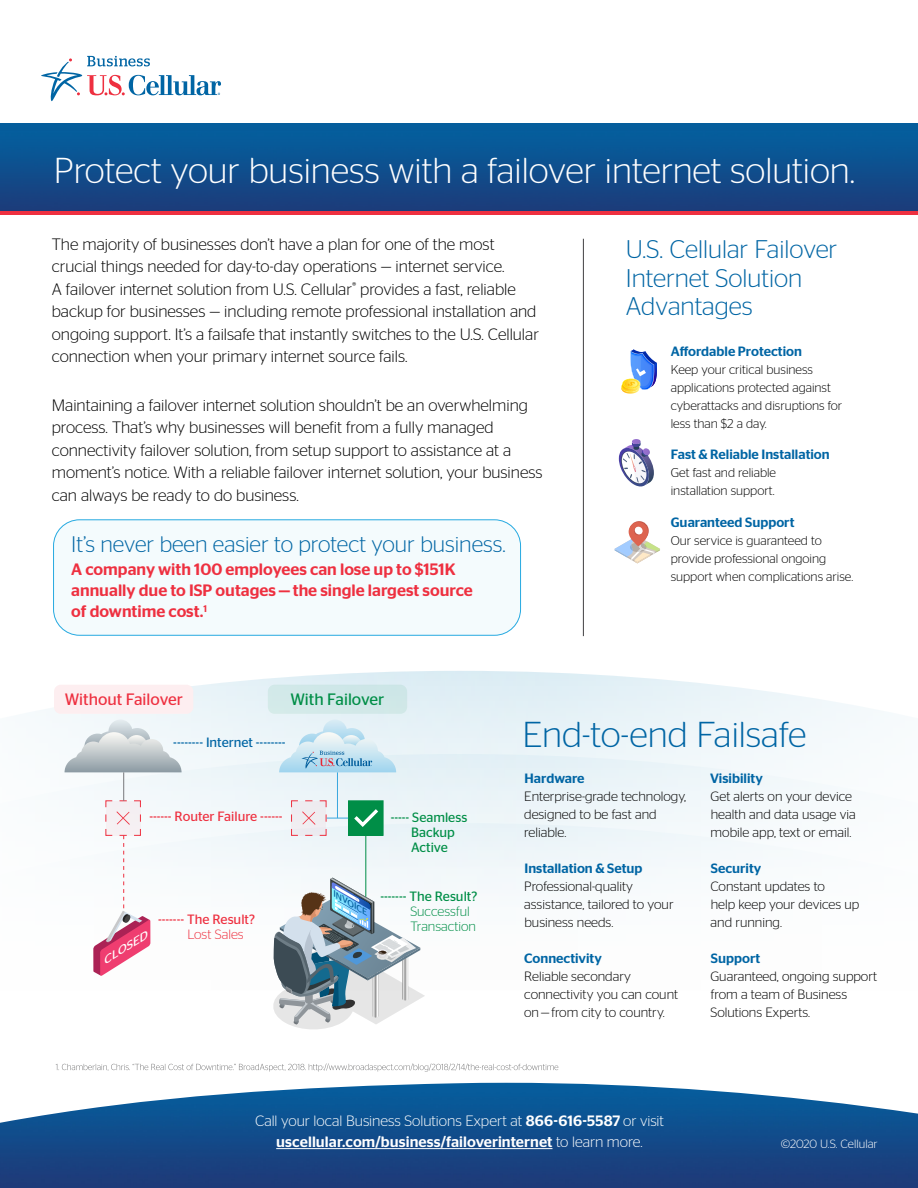
<style>
.page{position:relative;width:918px;height:1188px;background:#fff}
.page>*{position:absolute;margin:0;border:0;box-sizing:border-box;transform-origin:0 0}
.t1{font:300 36px "Stag Sans";color:#fff}
.t2{font:300 36px "Stag Sans";color:#0065a4}
.t3{font:300 25.5px/28.5px "Stag Sans";color:#0065a4}
.t4{font:300 22.5px "Stag Sans";color:#0065a4}
.t5{font:300 16.5px/22.5px "Stag Sans";color:#000}
.t6{font:500 16.5px/21px "Stag Sans";color:#ee3040}
.t7{font:16.5px "Stag Sans";color:#ee3040}
.t8{font:16.5px "Stag Sans";color:#008e47}
.t9{font:300 15px/21px "Stag Sans";letter-spacing:-.005em;color:#fff;text-align:center}
.t10{font:300 13.5px/18px "Stag Sans";color:#000}
.t11{font:500 13.5px "Stag Sans";color:#0065a4}
.t12{font:13.5px "Stag Sans";color:#ee3040}
.t13{font:13.5px/15px "Stag Sans";color:#008e47;text-align:center}
.t14{font:13.5px "Stag Sans";color:#0065a4}
.t15{font:300 13.5px/15px "Stag Sans";color:#008e47}
.t16{font:300 13.5px "Stag Sans";color:#ee3040}
.t17{font:300 12.75px/18px "Stag Sans";color:#000}
.t18{font:300 12px "Stag Sans";color:#fff}
.t19{font:italic 10.35px "Stag Sans";color:#fff;scale:1.39 1}
.t20{font:italic 7.95px "Stag Sans";color:#015e9d;scale:1.35 1}
.s1{font-weight:500}
</style>
<div class="page">
<svg style="left:40px;top:674px;width:297px;height:391px"></svg>
<svg style="left:337px;top:671px;width:542px;height:399px"></svg>
<svg style="left:273px;top:878px;width:152px;height:151px"></svg>
<div style="left:349px;top:801px;width:34px;height:34px;background:#008e47"></div>
<hr style="left:337px;top:772px;width:1px;height:46px;background:#38a7de">
<svg style="left:65px;top:720px;width:117px;height:256px"></svg>
<hr style="left:365px;top:835px;width:1px;height:62px;background:#008e47">
<svg style="left:291px;top:800px;width:89px;height:36px"></svg>
<svg style="left:279px;top:720px;width:117px;height:52px;background:#cae3ef"></svg>
<div style="left:54px;top:685px;width:139px;height:29px;background:#fdeef0;border-radius:7px"></div>
<div style="left:268px;top:685px;width:139px;height:29px;background:#d0e8e8;border-radius:7px"></div>
<div style="left:54px;top:520px;width:467px;height:115px;background:#f4fbfd;border-radius:26px"></div>
<div style="left:53px;top:519px;width:468px;height:117px;border:1px solid #27aae1;border-radius:26px"></div>
<hr style="left:583px;top:239px;width:1px;height:397px;background:#414042">
<svg style="left:56px;top:1063px;width:502px;height:9px"></svg>
<svg style="left:621px;top:349px;width:36px;height:45px"></svg>
<svg style="left:619px;top:439px;width:35px;height:48px"></svg>
<svg style="left:615px;top:521px;width:45px;height:42px"></svg>
<img style="left:0;top:1083px;width:918px;height:105px">
<hr style="left:276px;top:1148px;width:277px;height:1px;background:#fff">
<img style="left:0;top:123px;width:918px;height:89px">
<hr style="left:0;top:212px;width:918px;height:3px;background:#ee3040">
<svg style="left:41px;top:56px;width:180px;height:46px"></svg>
<h1 class="t1" style="left:54px;top:151px;width:803px">Protect your business with a failover internet solution.</h1>
<p class="t5" style="left:52px;top:232px;width:489px">The majority of businesses don’t have a plan for one of the most crucial things needed for day-to-day operations — internet service.<br>A failover internet solution from U.S. Cellular<sup>®</sup> provides a fast, reliable backup for businesses — including remote professional installation and ongoing support. It’s a failsafe that instantly switches to the U.S. Cellular connection when your primary internet source fails.</p>
<p class="t5" style="left:52px;top:393px;width:492px">Maintaining a failover internet solution shouldn’t be an overwhelming process. That’s why businesses will benefit from a fully managed connectivity failover solution, from setup support to assistance at a moment’s notice. With a reliable failover internet solution, your business can always be ready to do business.</p>
<h3 class="t4" style="left:71px;top:532px;width:436px">It’s never been easier to protect your business.</h3>
<p class="t6" style="left:71px;top:559px;width:403px">A company with 100 employees can lose up to $151K annually due to ISP outages—the single largest source of downtime cost.<sup>1</sup></p>
<p class="t7" style="left:65px;top:690px;width:120px">Without Failover</p>
<p class="t8" style="left:291px;top:690px;width:95px">With Failover</p>
<h2 class="t3" style="left:626px;top:235px;width:213px">U.S. Cellular Failover<br>Internet Solution<br>Advantages</h2>
<p class="t11" style="left:671px;top:343px;width:133px">Affordable Protection</p>
<p class="t17" style="left:671px;top:360px;width:173px">Keep your critical business applications protected against cyberattacks and disruptions for less than $2 a day.</p>
<p class="t11" style="left:671px;top:447px;width:161px">Fast &amp; Reliable Installation</p>
<p class="t17" style="left:671px;top:464px;width:107px">Get fast and reliable installation support.</p>
<p class="t11" style="left:671px;top:514px;width:125px">Guaranteed Support</p>
<p class="t17" style="left:671px;top:531px;width:184px">Our service is guaranteed to provide professional ongoing support when complications arise.</p>
<p class="t14" style="left:173px;top:735px;width:114px">-------- Internet --------</p>
<p class="t12" style="left:149px;top:809px;width:135px">------ Router Failure ------</p>
<p class="t19" style="left:100px;top:957px;width:38px;rotate:-32deg">CLOSED</p>
<p class="t12" style="left:158px;top:912px;width:99px">------- The Result?</p>
<p class="t16" style="left:187px;top:927px;width:58px">Lost Sales</p>
<p class="t20" style="left:337px;top:890px;width:31px;rotate:31deg">INVOICE</p>
<p class="t13" style="left:391px;top:809px;width:78px">----- Seamless<br>Backup<br>Active</p>
<p class="t13" style="left:380px;top:888px;width:99px">------- The Result?</p>
<p class="t15" style="left:410px;top:903px;width:67px">Successful<br>Transaction</p>
<h1 class="t2" style="left:522px;top:714px;width:285px">End-to-end Failsafe</h1>
<p class="t11" style="left:525px;top:770px;width:61px">Hardware</p>
<p class="t10" style="left:524px;top:787px;width:164px">Enterprise-grade technology, designed to be fast and reliable.</p>
<p class="t11" style="left:525px;top:860px;width:119px">Installation &amp; Setup</p>
<p class="t10" style="left:524px;top:877px;width:151px">Professional-quality assistance, tailored to your business needs.</p>
<p class="t11" style="left:524px;top:950px;width:79px">Connectivity</p>
<p class="t10" style="left:524px;top:967px;width:155px">Reliable secondary connectivity you can count on—from city to country.</p>
<p class="t11" style="left:710px;top:770px;width:54px">Visibility</p>
<p class="t10" style="left:710px;top:787px;width:147px">Get alerts on your device health and data usage via mobile app, text or email.</p>
<p class="t11" style="left:711px;top:860px;width:52px">Security</p>
<p class="t10" style="left:710px;top:877px;width:151px">Constant updates to<br>help keep your devices up and running.</p>
<p class="t11" style="left:711px;top:950px;width:51px">Support</p>
<p class="t10" style="left:710px;top:967px;width:168px">Guaranteed, ongoing support from a team of Business<br>Solutions Experts.</p>
<p class="t9" style="left:255px;top:1110px;width:411px">Call your local Business Solutions Expert at <span class="s1">866-616-5587</span> or visit <span class="s1">uscellular.com/business/failoverinternet</span> to learn more.</p>
<p class="t18" style="left:781px;top:1137px;width:98px">©2020 U.S. Cellular</p>
</div>
